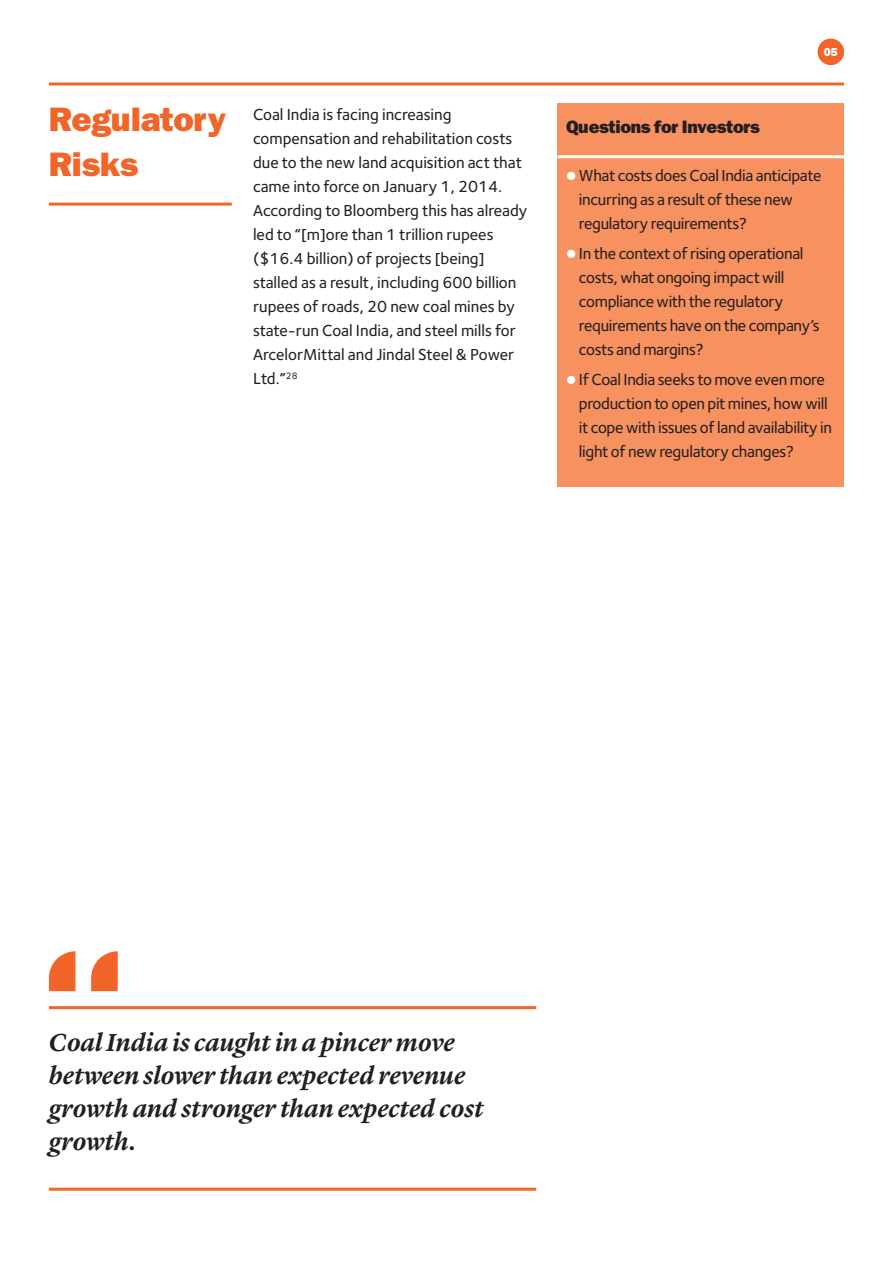
<style>
.page{position:relative;width:893px;height:1263px;background:#fff}
.page>*{position:absolute;margin:0;border:0;box-sizing:border-box;transform-origin:0 0}
.t1{font:34.05px/45px "ITC Franklin Gothic Std Hvy";letter-spacing:-.01em;color:#f26529}
.t2{font:italic 600 25.5px/33px "Lyon Text";letter-spacing:-.005em;color:#231f20}
.t3{font:18px "ITC Franklin Gothic Std Hvy";letter-spacing:-.02em;color:#231f20}
.t4{font:500 16.5px/24px "Foundry Sterling";color:#231f20}
.t5{font:500 16.5px/24px "Foundry Sterling";letter-spacing:-.02em;color:#231f20}
.t6{font:11.7px "ITC Franklin Gothic Std Hvy";color:#fff}
.s1{font-family:"Graphik";font-weight:900;font-size:27px;color:#fff}
</style>
<div class="page">
<div style="left:817px;top:39px;width:27px;height:26px;background:#f26529;border-radius:50%"></div>
<hr style="left:49px;top:83px;width:795px;height:3px;background:#f26529">
<hr style="left:49px;top:203px;width:183px;height:3px;background:#f26529">
<div style="left:558px;top:103px;width:286px;height:384px;background:#f79260"></div>
<hr style="left:558px;top:155px;width:286px;height:3px;background:#fff">
<hr style="left:49px;top:1006px;width:487px;height:3px;background:#f26529">
<hr style="left:49px;top:1188px;width:487px;height:3px;background:#f26529">
<svg style="left:49px;top:951px;width:26px;height:40px"></svg>
<svg style="left:91px;top:951px;width:27px;height:40px"></svg>
<h1 class="t1" style="left:49px;top:97px;width:179px">Regulatory<br>Risks</h1>
<p class="t4" style="left:253px;top:102px;width:276px">Coal India is facing increasing compensation and rehabilitation costs due to the new land acquisition act that came into force on January 1, 2014.<br>According to Bloomberg this has already led to “[m]ore than 1 trillion rupees ($16.4 billion) of projects [being] stalled as a result, including 600 billion rupees of roads, 20 new coal mines by state-run Coal India, and steel mills for ArcelorMittal and Jindal Steel &amp; Power Ltd.”<sup>28</sup></p>
<p class="t6" style="left:824px;top:45px;width:16px">05</p>
<p class="t3" style="left:566px;top:116px;width:195px">Questions for Investors</p>
<p class="t5" style="left:579px;top:163px;width:244px;text-indent:-13px"><span class="s1">•</span> What costs does Coal India anticipate incurring as a result of these new regulatory requirements?</p>
<p class="t5" style="left:579px;top:241px;width:242px;text-indent:-13px"><span class="s1">•</span> In the context of rising operational costs, what ongoing impact will compliance with the regulatory requirements have on the company’s costs and margins?</p>
<p class="t5" style="left:579px;top:367px;width:255px;text-indent:-13px"><span class="s1">•</span> If Coal India seeks to move even more production to open pit mines, how will it cope with issues of land availability in light of new regulatory changes?</p>
<h2 class="t2" style="left:49px;top:1024px;width:437px">Coal India is caught in a pincer move between slower than expected revenue growth and stronger than expected cost growth.</h2>
</div>
